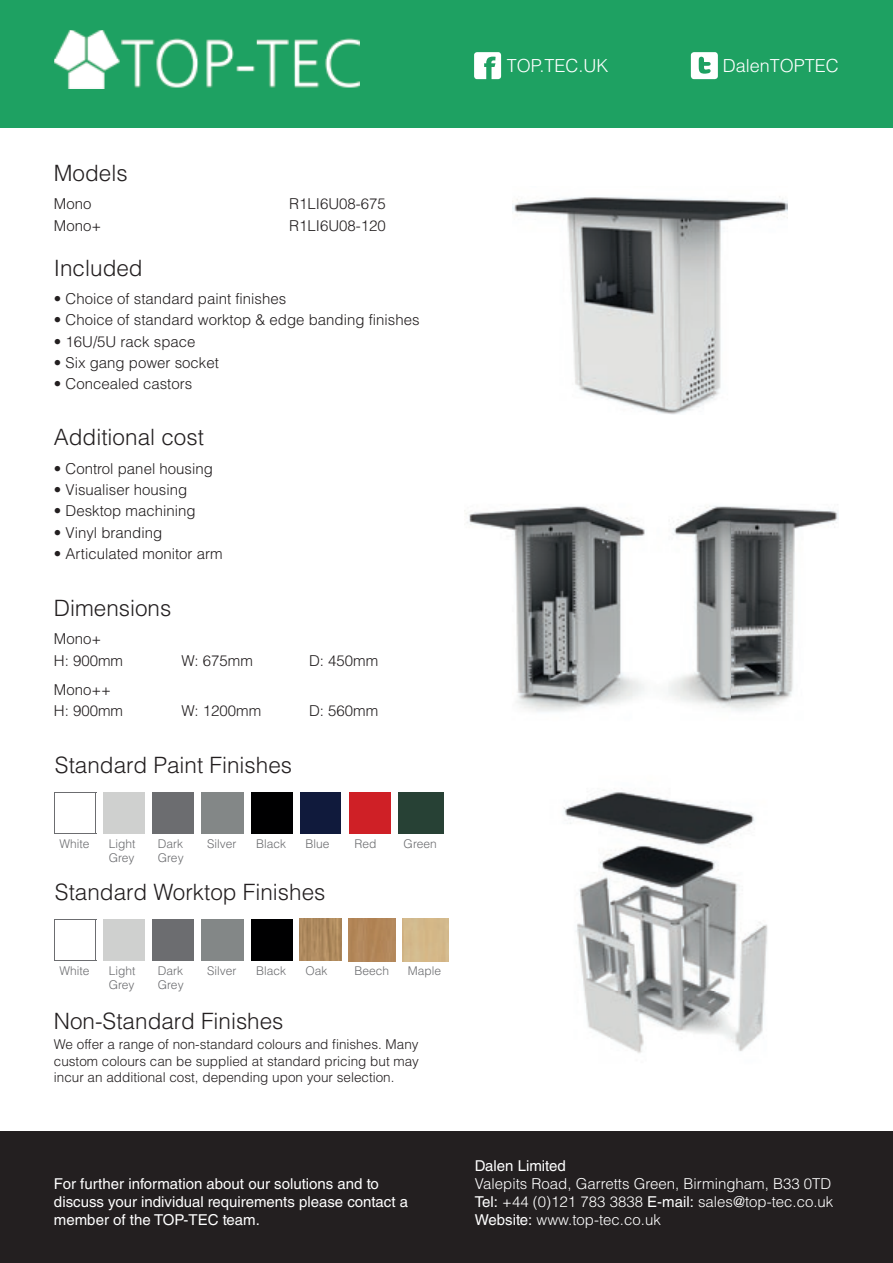
<style>
.page{position:relative;width:893px;height:1263px;background:#fff}
.page>*{position:absolute;margin:0;border:0;box-sizing:border-box;transform-origin:0 0}
.t1{font:300 22.5px "Helvetica LT Std";color:#231f20}
.t2{font:300 18px "Helvetica LT Std";color:#fff}
.t3{font:300 15px/21.3px "Helvetica LT Std";color:#231f20}
.t4{font:15px/18px "Helvetica LT Std";color:#fff}
.t5{font:300 15px/18px "Helvetica LT Std";color:#fff}
.t6{font:300 13.5px/16.2px "Helvetica LT Std";color:#231f20;text-align:justify}
.t7{font:300 12px/14.4px "Helvetica LT Std";color:#6c6d70}
.s1{font-weight:400}
</style>
<div class="page">
<div style="left:0;top:0;width:893px;height:128px;background:#1ea162"></div>
<div style="left:0;top:1131px;width:893px;height:132px;background:#231f20"></div>
<img style="left:54px;top:30px;width:305px;height:59px">
<svg style="left:474px;top:52px;width:27px;height:27px"></svg>
<svg style="left:691px;top:52px;width:27px;height:27px"></svg>
<img style="left:512px;top:196px;width:275px;height:218px">
<div style="left:103px;top:792px;width:42px;height:42px;background:#cfd0cf"></div>
<div style="left:153px;top:792px;width:41px;height:42px;background:#6c6d70"></div>
<div style="left:202px;top:792px;width:41px;height:42px;background:#838787"></div>
<div style="left:251px;top:792px;width:41px;height:42px;background:#000001"></div>
<div style="left:300px;top:792px;width:42px;height:42px;background:#101a3c"></div>
<div style="left:349px;top:792px;width:42px;height:42px;background:#cf2026"></div>
<div style="left:398px;top:792px;width:46px;height:42px;background:#274135"></div>
<hr style="left:54px;top:792px;width:42px;height:1px;background:#6c6d70">
<hr style="left:54px;top:792px;width:1px;height:41px;background:#6c6d70">
<hr style="left:95px;top:792px;width:1px;height:41px;background:#6c6d70">
<hr style="left:54px;top:833px;width:42px;height:1px;background:#6c6d70">
<div style="left:103px;top:919px;width:42px;height:42px;background:#cfd0cf"></div>
<div style="left:153px;top:919px;width:41px;height:42px;background:#6c6d70"></div>
<div style="left:202px;top:919px;width:41px;height:42px;background:#838787"></div>
<div style="left:251px;top:919px;width:41px;height:42px;background:#000001"></div>
<hr style="left:54px;top:919px;width:42px;height:1px;background:#6c6d70">
<hr style="left:54px;top:919px;width:1px;height:41px;background:#6c6d70">
<hr style="left:95px;top:919px;width:1px;height:41px;background:#6c6d70">
<hr style="left:395px;top:919px;width:1px;height:41px;background:#6c6d70">
<hr style="left:54px;top:960px;width:42px;height:1px;background:#6c6d70">
<img style="left:299px;top:919px;width:43px;height:42px">
<div style="left:348px;top:919px;width:47px;height:42px;background:#b38759"></div>
<div style="left:402px;top:919px;width:46px;height:42px;background:#d3b88a"></div>
<img style="left:466px;top:506px;width:373px;height:206px">
<img style="left:563px;top:790px;width:205px;height:263px">
<p class="t2" style="left:507px;top:54px;width:103px">TOP.TEC.UK</p>
<p class="t2" style="left:723px;top:54px;width:118px">DalenTOPTEC</p>
<h1 class="t1" style="left:54px;top:159px;width:75px">Models</h1>
<p class="t3" style="left:54px;top:193px;width:39px">Mono</p>
<p class="t3" style="left:289px;top:193px;width:98px">R1LI6U08-675</p>
<p class="t3" style="left:54px;top:215px;width:49px">Mono+</p>
<p class="t3" style="left:289px;top:215px;width:98px">R1LI6U08-120</p>
<h1 class="t1" style="left:54px;top:253px;width:90px">Included</h1>
<p class="t3" style="left:54px;top:288px;width:234px">• Choice of standard paint finishes</p>
<p class="t3" style="left:54px;top:309px;width:367px">• Choice of standard worktop &amp; edge banding finishes</p>
<p class="t3" style="left:54px;top:331px;width:143px">• 16U/5U rack space</p>
<p class="t3" style="left:54px;top:352px;width:167px">• Six gang power socket</p>
<p class="t3" style="left:54px;top:373px;width:140px">• Concealed castors</p>
<h1 class="t1" style="left:54px;top:423px;width:152px">Additional cost</h1>
<p class="t3" style="left:54px;top:458px;width:160px">• Control panel housing</p>
<p class="t3" style="left:54px;top:479px;width:135px">• Visualiser housing</p>
<p class="t3" style="left:54px;top:500px;width:143px">• Desktop machining</p>
<p class="t3" style="left:54px;top:522px;width:110px">• Vinyl branding</p>
<p class="t3" style="left:54px;top:543px;width:170px">• Articulated monitor arm</p>
<h1 class="t1" style="left:54px;top:594px;width:119px">Dimensions</h1>
<p class="t3" style="left:54px;top:628px;width:71px">Mono+<br>H: 900mm</p>
<p class="t3" style="left:54px;top:679px;width:71px">Mono++<br>H: 900mm</p>
<p class="t3" style="left:181px;top:649px;width:73px">W: 675mm</p>
<p class="t3" style="left:309px;top:649px;width:71px">D: 450mm</p>
<p class="t3" style="left:181px;top:700px;width:81px">W: 1200mm</p>
<p class="t3" style="left:309px;top:700px;width:71px">D: 560mm</p>
<h1 class="t1" style="left:55px;top:751px;width:239px">Standard Paint Finishes</h1>
<p class="t7" style="left:60px;top:836px;width:32px">White</p>
<p class="t7" style="left:109px;top:836px;width:28px">Light<br>Grey</p>
<p class="t7" style="left:158px;top:836px;width:27px">Dark<br>Grey</p>
<p class="t7" style="left:207px;top:836px;width:31px">Silver</p>
<p class="t7" style="left:256px;top:836px;width:32px">Black</p>
<p class="t7" style="left:305px;top:836px;width:26px">Blue</p>
<p class="t7" style="left:354px;top:836px;width:24px">Red</p>
<p class="t7" style="left:404px;top:836px;width:35px">Green</p>
<h1 class="t1" style="left:55px;top:878px;width:272px">Standard Worktop Finishes</h1>
<p class="t7" style="left:60px;top:963px;width:32px">White</p>
<p class="t7" style="left:109px;top:963px;width:28px">Light<br>Grey</p>
<p class="t7" style="left:158px;top:963px;width:27px">Dark<br>Grey</p>
<p class="t7" style="left:207px;top:963px;width:31px">Silver</p>
<p class="t7" style="left:256px;top:963px;width:32px">Black</p>
<p class="t7" style="left:305px;top:963px;width:24px">Oak</p>
<p class="t7" style="left:354px;top:963px;width:36px">Beech</p>
<p class="t7" style="left:408px;top:963px;width:35px">Maple</p>
<h1 class="t1" style="left:54px;top:1007px;width:231px">Non-Standard Finishes</h1>
<p class="t6" style="left:54px;top:1036px;width:367px">We offer a range of non-standard colours and finishes. Many custom colours can be supplied at standard pricing but may incur an additional cost, depending upon your selection.</p>
<p class="t4" style="left:54px;top:1174px;width:356px">For further information about our solutions and to discuss your individual requirements please contact a member of the TOP-TEC team.</p>
<p class="t4" style="left:475px;top:1156px;width:93px">Dalen Limited</p>
<p class="t5" style="left:475px;top:1174px;width:360px">Valepits Road, Garretts Green, Birmingham, B33 0TD<br><span class="s1">Tel:</span> +44 (0)121 783 3838 <span class="s1">E-mail:</span> sales@top-tec.co.uk<br><span class="s1">Website:</span> www.top-tec.co.uk</p>
</div>
